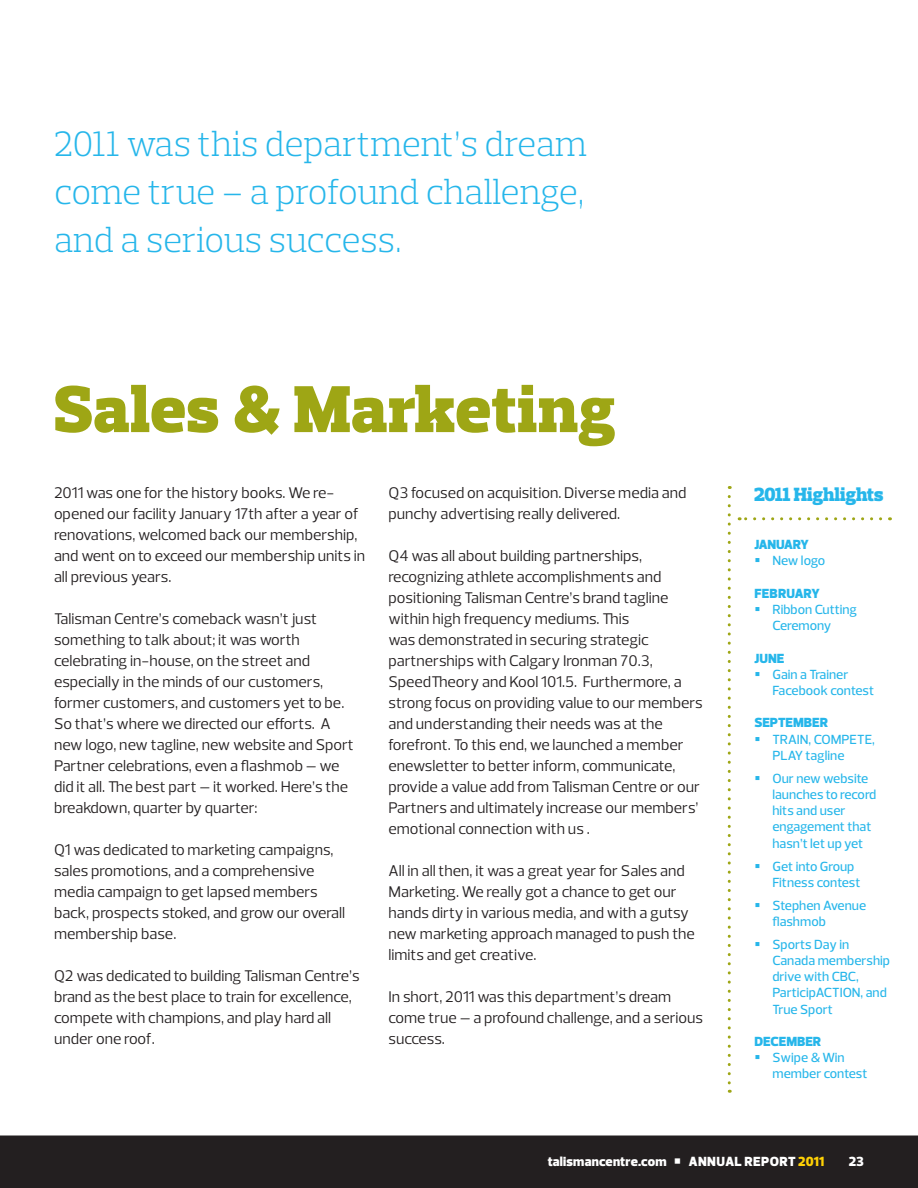
<style>
.page{position:relative;width:918px;height:1188px;background:#fff}
.page>*{position:absolute;margin:0;border:0;box-sizing:border-box;transform-origin:0 0}
.t1{font:900 67.5px "Prelo Slab";letter-spacing:.01em;color:#9ea615}
.t2{font:300 36px/48px "Prelo Slab";letter-spacing:-.01em;color:#26b6ea;text-align:justify}
.t3{font:900 19.5px "Prelo Slab";letter-spacing:-.01em;color:#26b6ea}
.t4{font:15.75px/21px "Prelo";color:#231f20}
.t5{font:500 13.5px/16.2px "Prelo";color:#26b6ea}
.t6{font:900 13.5px "Prelo";letter-spacing:.025em;color:#fff}
.t7{font:900 13.5px "Prelo";color:#26b6ea}
.s1{color:#fed105}
</style>
<div class="page">
<div style="left:0;top:1134px;width:918px;height:54px;background:#231f20"></div>
<svg style="left:0;top:1134px;width:918px;height:2px;background:#c8c7c7"></svg>
<svg style="left:728px;top:497px;width:3px;height:596px"></svg>
<svg style="left:739px;top:517px;width:142px;height:3px"></svg>
<h2 class="t2" style="left:54px;top:120px;width:535px">2011 was this department’s dream come true – a profound challenge, and a serious success.</h2>
<h1 class="t1" style="left:54px;top:368px;width:563px">Sales &amp; Marketing</h1>
<p class="t4" style="left:54px;top:482px;width:313px">2011 was one for the history books. We re&shy;opened our facility January 17th after a year of renovations, welcomed back our membership, and went on to exceed our membership units in all previous years.</p>
<p class="t4" style="left:54px;top:608px;width:301px">Talisman Centre’s comeback wasn’t just something to talk about; it was worth celebrating in-house, on the street and especially in the minds of our customers, former customers, and customers yet to be.<br>So that’s where we directed our efforts. A new logo, new tagline, new website and Sport Partner celebrations, even a flashmob – we did it all. The best part – it worked. Here’s the breakdown, quarter by quarter:</p>
<p class="t4" style="left:54px;top:839px;width:293px">Q1 was dedicated to marketing campaigns, sales promotions, and a comprehensive media campaign to get lapsed members back, prospects stoked, and grow our overall membership base.</p>
<p class="t4" style="left:54px;top:965px;width:307px">Q2 was dedicated to building Talisman Centre’s brand as the best place to train for excellence, compete with champions, and play hard all under one roof.</p>
<p class="t4" style="left:388px;top:482px;width:300px">Q3 focused on acquisition. Diverse media and punchy advertising really delivered.</p>
<p class="t4" style="left:388px;top:545px;width:316px">Q4 was all about building partnerships, recognizing athlete accomplishments and positioning Talisman Centre’s brand tagline within high frequency mediums. This<br>was demonstrated in securing strategic partnerships with Calgary Ironman 70.3, SpeedTheory and Kool 101.5. Furthermore, a strong focus on providing value to our members and understanding their needs was at the forefront. To this end, we launched a member enewsletter to better inform, communicate, provide a value add from Talisman Centre or our Partners and ultimately increase our members’ emotional connection with us .</p>
<p class="t4" style="left:388px;top:860px;width:308px">All in all then, it was a great year for Sales and Marketing. We really got a chance to get our hands dirty in various media, and with a gutsy new marketing approach managed to push the limits and get creative.</p>
<p class="t4" style="left:388px;top:986px;width:316px">In short, 2011 was this department’s dream come true – a profound challenge, and a serious success.</p>
<p class="t3" style="left:754px;top:482px;width:131px">2011 Highlights</p>
<p class="t7" style="left:754px;top:536px;width:14px">JANUARY</p>
<p class="t5" style="left:754px;top:553px;width:72px">▪ New logo</p>
<p class="t7" style="left:754px;top:585px;width:67px">February</p>
<p class="t5" style="left:754px;top:601px;width:104px;text-align:center">▪ Ribbon Cutting<br>Ceremony</p>
<p class="t7" style="left:754px;top:650px;width:15px">JUNE</p>
<p class="t5" style="left:772px;top:666px;width:103px;text-indent:-18px">▪ Gain a Trainer<br>Facebook contest</p>
<p class="t7" style="left:754px;top:715px;width:10px">SEPTEMBER</p>
<p class="t5" style="left:772px;top:731px;width:104px;text-indent:-18px">▪ TRAIN, COMPETE,<br>PLAY tagline</p>
<p class="t5" style="left:772px;top:770px;width:105px;text-indent:-18px">▪ Our new website launches to record hits and user engagement that hasn’t let up yet</p>
<p class="t5" style="left:772px;top:858px;width:90px;text-indent:-18px">▪ Get into Group<br>Fitness contest</p>
<p class="t5" style="left:772px;top:897px;width:95px;text-indent:-18px">▪ Stephen Avenue flashmob</p>
<p class="t5" style="left:772px;top:936px;width:119px;text-indent:-18px">▪ Sports Day in<br>Canada membership drive with CBC,<br>ParticipACTION, and<br>True Sport</p>
<p class="t7" style="left:754px;top:1033px;width:18px">DECEMBER</p>
<p class="t5" style="left:772px;top:1050px;width:97px;text-indent:-18px">▪ Swipe &amp; Win member contest</p>
<p class="t6" style="left:548px;top:1153px;width:278px">talismancentre.com ○ Annual Report <span class="s1">2011</span></p>
<p class="t6" style="left:849px;top:1153px;width:17px">23</p>
</div>
